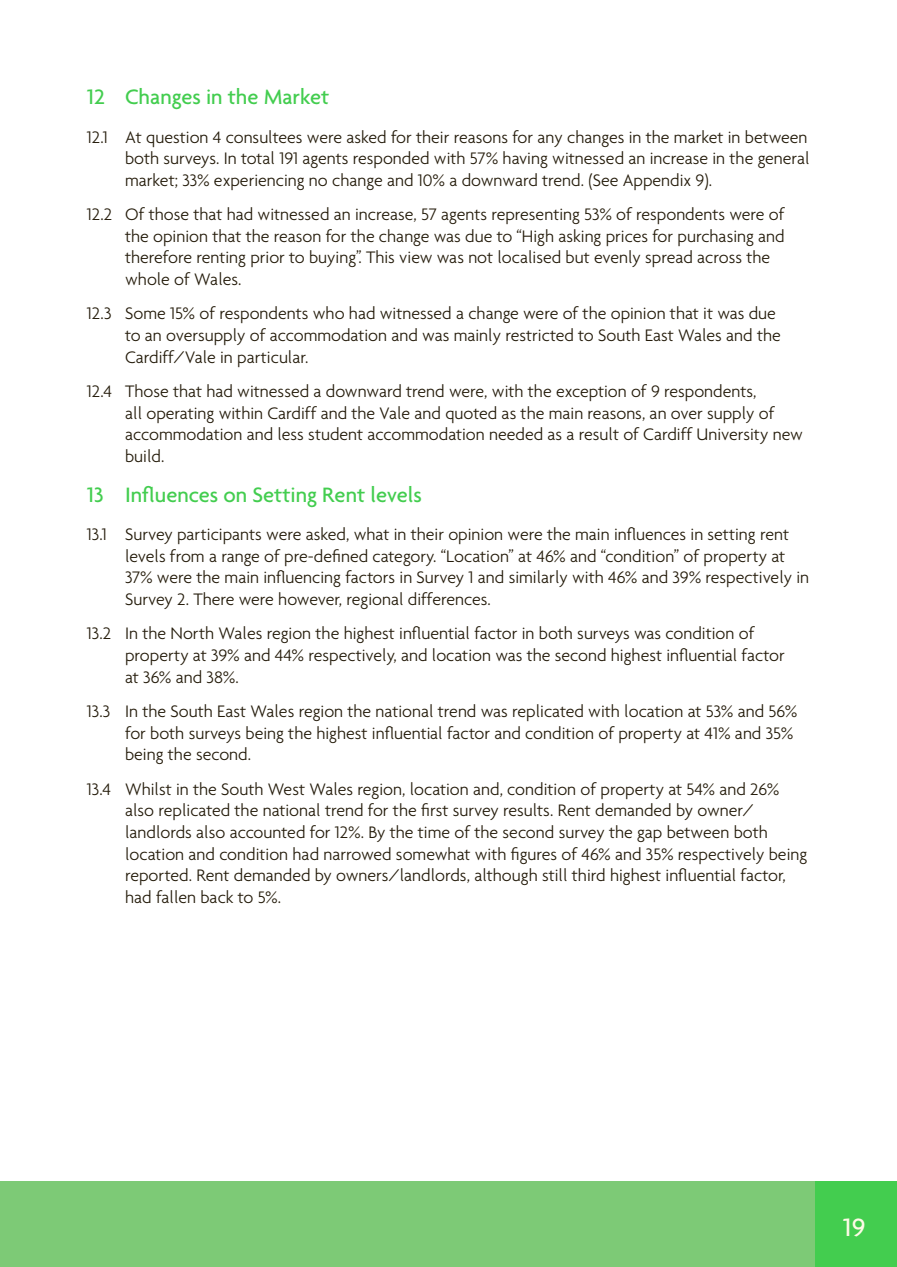
<style>
.page{position:relative;width:897px;height:1267px;background:#fff}
.page>*{position:absolute;margin:0;border:0;box-sizing:border-box;transform-origin:0 0}
.t1{font:500 27px "Agenda";color:#fffae7}
.t2{font:500 22.5px "Agenda";color:#43cd4f}
.t3{font:300 18px/21.6px "Agenda";color:#241b0a}
</style>
<div class="page">
<hr style="left:0;top:1180px;width:2px;height:86px;background:#7dca76">
<div style="left:2px;top:1180px;width:894px;height:86px;background:#7dca76"></div>
<div style="left:815px;top:1180px;width:81px;height:86px;background:#43cd4f"></div>
<p class="t2" style="left:87px;top:83px;width:244px">12 Changes in the Market</p>
<p class="t3" style="left:125px;top:126px;width:685px;text-align:justify;text-indent:-38px">12.1 At question 4 consultees were asked for their reasons for any changes in the market in between both surveys. In total 191 agents responded with 57% having witnessed an increase in the general market; 33% experiencing no change and 10% a downward trend. (See Appendix 9).</p>
<p class="t3" style="left:125px;top:203px;width:661px;text-indent:-38px">12.2 Of those that had witnessed an increase, 57 agents representing 53% of respondents were of the opinion that the reason for the change was due to “High asking prices for purchasing and therefore renting prior to buying”. This view was not localised but evenly spread across the whole of Wales.</p>
<p class="t3" style="left:125px;top:302px;width:657px;text-indent:-38px">12.3 Some 15% of respondents who had witnessed a change were of the opinion that it was due to an oversupply of accommodation and was mainly restricted to South East Wales and the<br>Cardiff/Vale in particular.</p>
<p class="t3" style="left:125px;top:380px;width:679px;text-indent:-38px">12.4 Those that had witnessed a downward trend were, with the exception of 9 respondents,<br>all operating within Cardiff and the Vale and quoted as the main reasons, an over supply of accommodation and less student accommodation needed as a result of Cardiff University new build.</p>
<p class="t2" style="left:87px;top:480px;width:337px">13 Influences on Setting Rent levels</p>
<p class="t3" style="left:125px;top:523px;width:685px;text-indent:-38px">13.1 Survey participants were asked, what in their opinion were the main influences in setting rent levels from a range of pre-defined category. “Location” at 46% and “condition” of property at 37% were the main influencing factors in Survey 1 and similarly with 46% and 39% respectively in Survey 2. There were however, regional differences.</p>
<p class="t3" style="left:125px;top:622px;width:661px;text-indent:-38px">13.2 In the North Wales region the highest influential factor in both surveys was condition of property at 39% and 44% respectively, and location was the second highest influential factor at 36% and 38%.</p>
<p class="t3" style="left:125px;top:700px;width:673px;text-indent:-38px">13.3 In the South East Wales region the national trend was replicated with location at 53% and 56% for both surveys being the highest influential factor and condition of property at 41% and 35% being the second.</p>
<p class="t3" style="left:125px;top:777px;width:683px;text-indent:-38px">13.4 Whilst in the South West Wales region, location and, condition of property at 54% and 26% also replicated the national trend for the first survey results. Rent demanded by owner/ landlords also accounted for 12%. By the time of the second survey the gap between both location and condition had narrowed somewhat with figures of 46% and 35% respectively being reported. Rent demanded by owners/landlords, although still third highest influential factor, had fallen back to 5%.</p>
<h1 class="t1" style="left:842px;top:1210px;width:24px">19</h1>
</div>
